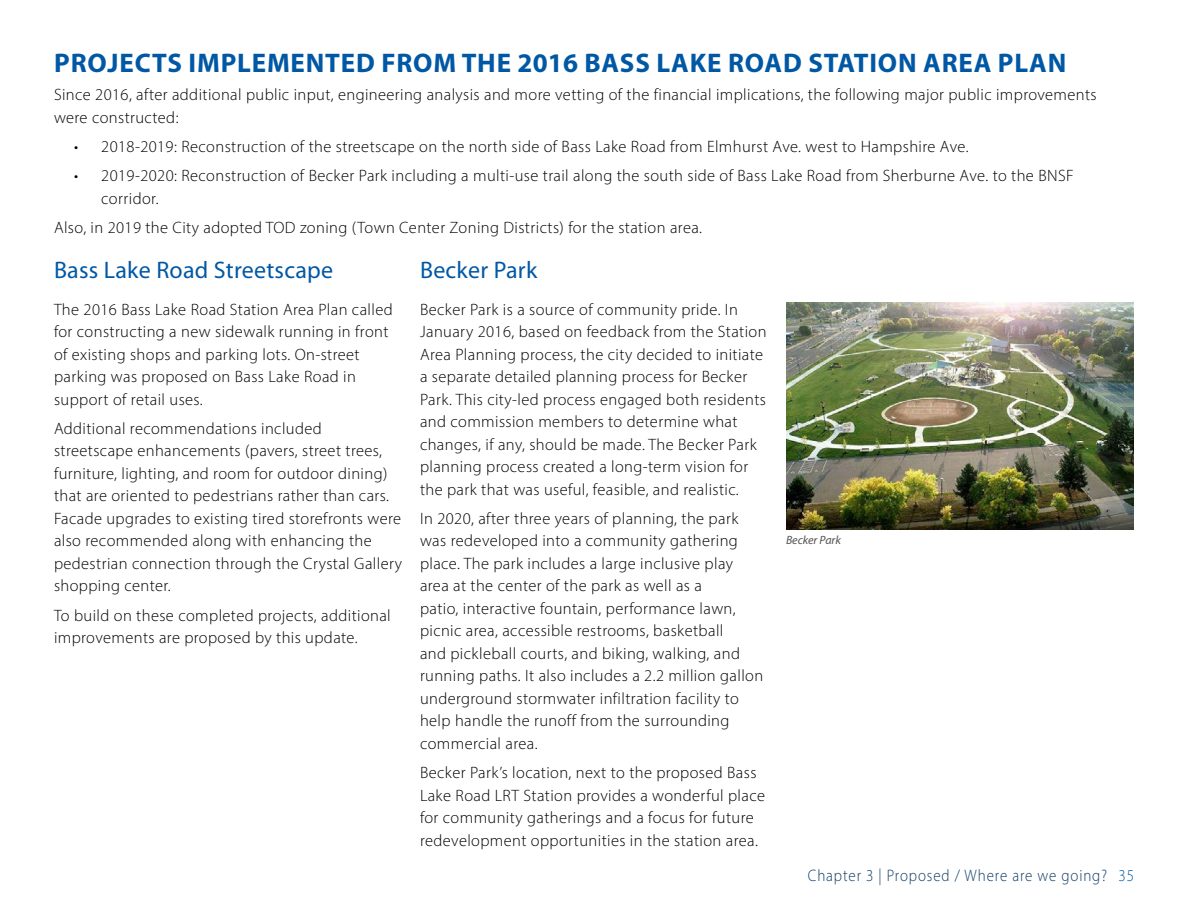
<style>
.page{position:relative;width:1188px;height:918px;background:#fff}
.page>*{position:absolute;margin:0;border:0;box-sizing:border-box;transform-origin:0 0}
.t1{font:700 27px "Myriad Pro";letter-spacing:.03em;color:#0058a4}
.t2{font:24px "Myriad Pro";letter-spacing:.01em;color:#0058a4}
.t3{font:16.65px "Myriad Variable Concept";letter-spacing:.06em;color:#113c66;scale:.9 1}
.t4{font:16.5px/22.5px "Myriad Variable Concept";letter-spacing:.025em;color:#000}
.t5{font:italic 12px "Myriad Pro";color:#555152}
.s1{color:#0058a4}
</style>
<div class="page">
<img style="left:786px;top:302px;width:348px;height:227px">
<h1 class="t1" style="left:54px;top:45px;width:1014px">PROJECTS IMPLEMENTED FROM THE 2016 BASS LAKE ROAD STATION AREA PLAN</h1>
<p class="t4" style="left:54px;top:84px;width:1044px">Since 2016, after additional public input, engineering analysis and more vetting of the financial implications, the following major public improvements were constructed:</p>
<p class="t4" style="left:74px;top:135px;width:896px">• 2018-2019: Reconstruction of the streetscape on the north side of Bass Lake Road from Elmhurst Ave. west to Hampshire Ave.</p>
<p class="t4" style="left:101px;top:165px;width:974px;text-indent:-27px">• 2019-2020: Reconstruction of Becker Park including a multi-use trail along the south side of Bass Lake Road from Sherburne Ave. to the BNSF corridor.</p>
<p class="t4" style="left:54px;top:216px;width:650px">Also, in 2019 the City adopted TOD zoning (Town Center Zoning Districts) for the station area.</p>
<h2 class="t2" style="left:420px;top:256px;width:119px">Becker Park</h2>
<p class="t4" style="left:420px;top:298px;width:348px">Becker Park is a source of community pride. In January 2016, based on feedback from the Station Area Planning process, the city decided to initiate a separate detailed planning process for Becker Park. This city-led process engaged both residents and commission members to determine what changes, if any, should be made. The Becker Park planning process created a long-term vision for the park that was useful, feasible, and realistic.</p>
<p class="t4" style="left:420px;top:507px;width:345px">In 2020, after three years of planning, the park was redeveloped into a community gathering place. The park includes a large inclusive play area at the center of the park as well as a<br>patio, interactive fountain, performance lawn, picnic area, accessible restrooms, basketball<br>and pickleball courts, and biking, walking, and running paths. It also includes a 2.2 million gallon underground stormwater infiltration facility to help handle the runoff from the surrounding commercial area.</p>
<p class="t4" style="left:420px;top:761px;width:347px">Becker Park’s location, next to the proposed Bass Lake Road LRT Station provides a wonderful place for community gatherings and a focus for future redevelopment opportunities in the station area.</p>
<h2 class="t2" style="left:54px;top:256px;width:281px">Bass Lake Road Streetscape</h2>
<p class="t4" style="left:54px;top:298px;width:340px">The 2016 Bass Lake Road Station Area Plan called for constructing a new sidewalk running in front of existing shops and parking lots. On-street parking was proposed on Bass Lake Road in support of retail uses.</p>
<p class="t4" style="left:54px;top:417px;width:350px">Additional recommendations included streetscape enhancements (pavers, street trees, furniture, lighting, and room for outdoor dining) that are oriented to pedestrians rather than cars.<br>Facade upgrades to existing tired storefronts were also recommended along with enhancing the pedestrian connection through the Crystal Gallery shopping center.</p>
<p class="t4" style="left:54px;top:604px;width:338px">To build on these completed projects, additional improvements are proposed by this update.</p>
<p class="t5" style="left:786px;top:533px;width:56px">Becker Park</p>
<p class="t3" style="left:808px;top:866px;width:364px">Chapter 3 | Proposed / Where are we going? <span class="s1">35</span></p>
</div>
